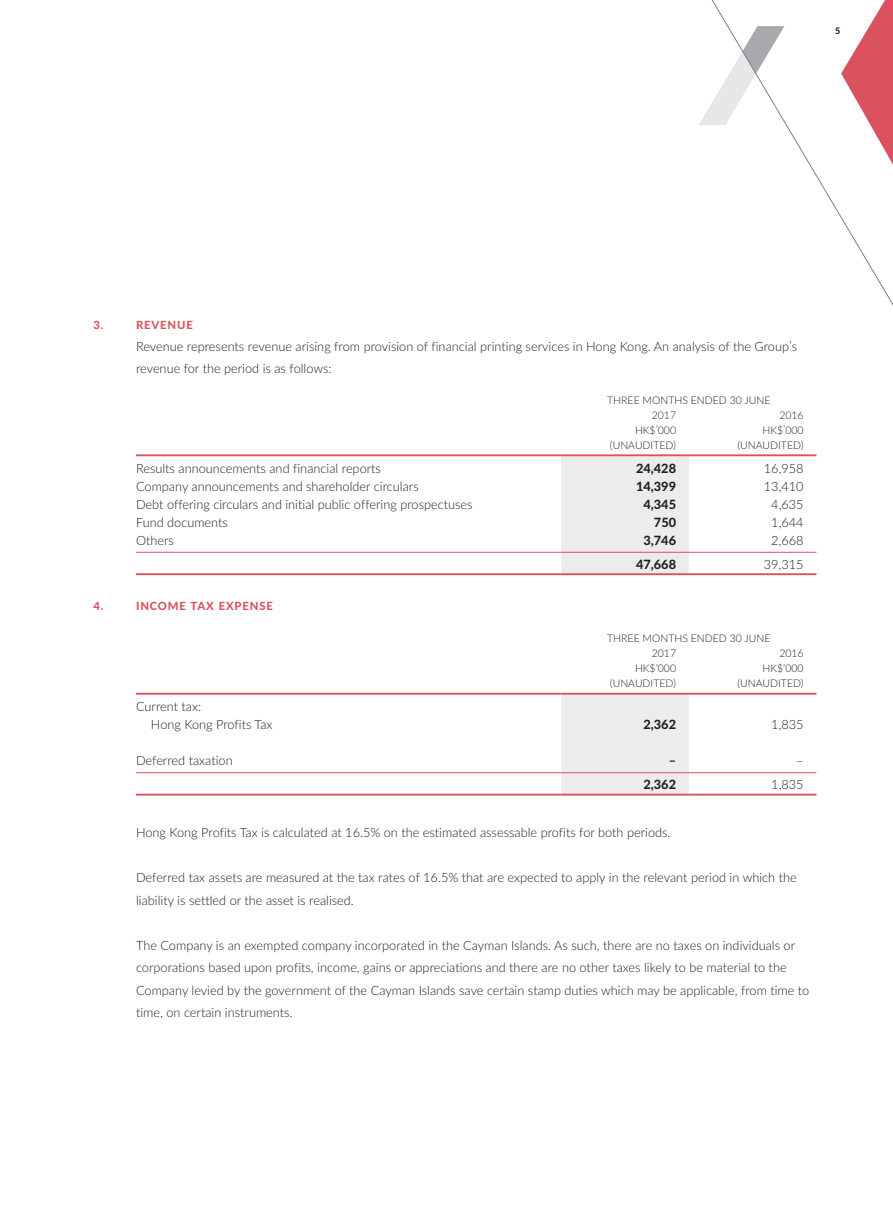
<style>
.page{position:relative;width:893px;height:1212px;background:#fff}
.page>*{position:absolute;margin:0;border:0;box-sizing:border-box;transform-origin:0 0}
.Body_Text{font:300 12.75px/22.5px "Lato";color:#231f20}
.Body_Text-2{font:800 12.75px "Lato";color:#231f20}
.Heading_1{font:800 11.25px "Lato";letter-spacing:.075em;color:#da525d}
.Notes{font:300 10.5px "Lato";color:#231f20}
.t1{font:800 9px "Lato";color:#231f20}
</style>
<div class="page">
<svg style="left:699px;top:0;width:194px;height:306px"></svg>
<div style="left:561px;top:456px;width:128px;height:117px;background:#ececee"></div>
<hr style="left:136px;top:454px;width:425px;height:2px;background:#da525d">
<hr style="left:561px;top:454px;width:128px;height:2px;background:#da525d">
<hr style="left:689px;top:454px;width:127px;height:2px;background:#da525d">
<hr style="left:136px;top:552px;width:425px;height:1px;background:#da525d">
<hr style="left:561px;top:552px;width:128px;height:1px;background:#da525d">
<hr style="left:689px;top:552px;width:127px;height:1px;background:#da525d">
<hr style="left:136px;top:573px;width:425px;height:2px;background:#da525d">
<hr style="left:561px;top:573px;width:128px;height:2px;background:#da525d">
<hr style="left:689px;top:573px;width:127px;height:2px;background:#da525d">
<div style="left:561px;top:695px;width:128px;height:99px;background:#ececee"></div>
<hr style="left:136px;top:693px;width:425px;height:2px;background:#da525d">
<hr style="left:561px;top:693px;width:128px;height:2px;background:#da525d">
<hr style="left:689px;top:693px;width:127px;height:2px;background:#da525d">
<hr style="left:136px;top:772px;width:425px;height:1px;background:#da525d">
<hr style="left:561px;top:772px;width:128px;height:1px;background:#da525d">
<hr style="left:689px;top:772px;width:127px;height:1px;background:#da525d">
<hr style="left:136px;top:794px;width:425px;height:1px;background:#da525d">
<hr style="left:561px;top:794px;width:128px;height:1px;background:#da525d">
<hr style="left:689px;top:794px;width:127px;height:1px;background:#da525d">
<p class="t1" style="left:835px;top:24px;width:7px">5</p>
<p class="Heading_1" style="left:94px;top:316px;width:12px">3.</p>
<p class="Heading_1" style="left:136px;top:316px;width:58px">REVENUE</p>
<p class="Body_Text" style="left:136px;top:335px;width:662px;line-height:21.8px">Revenue represents revenue arising from provision of financial printing services in Hong Kong. An analysis of the Group’s revenue for the period is as follows:</p>
<p class="Notes" style="left:607px;top:392px;width:165px">THREE MONTHS ENDED 30 JUNE</p>
<p class="Notes" style="left:652px;top:407px;width:26px">2017</p>
<p class="Notes" style="left:779px;top:407px;width:26px">2016</p>
<p class="Notes" style="left:635px;top:422px;width:43px">HK$’000</p>
<p class="Notes" style="left:763px;top:422px;width:43px">HK$’000</p>
<p class="Notes" style="left:610px;top:437px;width:68px">(UNAUDITED)</p>
<p class="Notes" style="left:737px;top:437px;width:68px">(UNAUDITED)</p>
<p class="Body_Text" style="left:136px;top:456px;width:246px">Results announcements and financial reports</p>
<p class="Body_Text-2" style="left:636px;top:458px;width:41px">24,428</p>
<p class="Body_Text" style="left:764px;top:456px;width:41px">16,958</p>
<p class="Body_Text" style="left:136px;top:474px;width:284px">Company announcements and shareholder circulars</p>
<p class="Body_Text-2" style="left:636px;top:476px;width:41px">14,399</p>
<p class="Body_Text" style="left:764px;top:474px;width:41px">13,410</p>
<p class="Body_Text" style="left:136px;top:492px;width:338px">Debt offering circulars and initial public offering prospectuses</p>
<p class="Body_Text-2" style="left:643px;top:494px;width:34px">4,345</p>
<p class="Body_Text" style="left:771px;top:492px;width:34px">4,635</p>
<p class="Body_Text" style="left:136px;top:510px;width:93px">Fund documents</p>
<p class="Body_Text-2" style="left:654px;top:512px;width:24px">750</p>
<p class="Body_Text" style="left:771px;top:510px;width:34px">1,644</p>
<p class="Body_Text" style="left:136px;top:528px;width:39px">Others</p>
<p class="Body_Text-2" style="left:643px;top:530px;width:34px">3,746</p>
<p class="Body_Text" style="left:771px;top:528px;width:34px">2,668</p>
<p class="Body_Text-2" style="left:636px;top:555px;width:41px">47,668</p>
<p class="Body_Text" style="left:764px;top:553px;width:41px">39,315</p>
<p class="Heading_1" style="left:94px;top:598px;width:12px">4.</p>
<p class="Heading_1" style="left:136px;top:598px;width:138px">INCOME TAX EXPENSE</p>
<p class="Notes" style="left:607px;top:631px;width:165px">THREE MONTHS ENDED 30 JUNE</p>
<p class="Notes" style="left:652px;top:646px;width:26px">2017</p>
<p class="Notes" style="left:779px;top:646px;width:26px">2016</p>
<p class="Notes" style="left:635px;top:661px;width:43px">HK$’000</p>
<p class="Notes" style="left:763px;top:661px;width:43px">HK$’000</p>
<p class="Notes" style="left:610px;top:676px;width:68px">(UNAUDITED)</p>
<p class="Notes" style="left:737px;top:676px;width:68px">(UNAUDITED)</p>
<p class="Body_Text" style="left:136px;top:695px;width:67px">Current tax:</p>
<p class="Body_Text" style="left:151px;top:713px;width:123px">Hong Kong Profits Tax</p>
<p class="Body_Text-2" style="left:643px;top:715px;width:34px">2,362</p>
<p class="Body_Text" style="left:771px;top:713px;width:34px">1,835</p>
<p class="Body_Text" style="left:136px;top:749px;width:98px">Deferred taxation</p>
<p class="Body_Text-2" style="left:669px;top:751px;width:9px">–</p>
<p class="Body_Text" style="left:796px;top:749px;width:9px">–</p>
<p class="Body_Text-2" style="left:643px;top:775px;width:34px">2,362</p>
<p class="Body_Text" style="left:771px;top:773px;width:34px">1,835</p>
<p class="Body_Text" style="left:136px;top:821px;width:536px">Hong Kong Profits Tax is calculated at 16.5% on the estimated assessable profits for both periods.</p>
<p class="Body_Text" style="left:136px;top:866px;width:662px">Deferred tax assets are measured at the tax rates of 16.5% that are expected to apply in the relevant period in which the liability is settled or the asset is realised.</p>
<p class="Body_Text" style="left:136px;top:933px;width:675px">The Company is an exempted company incorporated in the Cayman Islands. As such, there are no taxes on individuals or corporations based upon profits, income, gains or appreciations and there are no other taxes likely to be material to the Company levied by the government of the Cayman Islands save certain stamp duties which may be applicable, from time to time, on certain instruments.</p>
</div>
